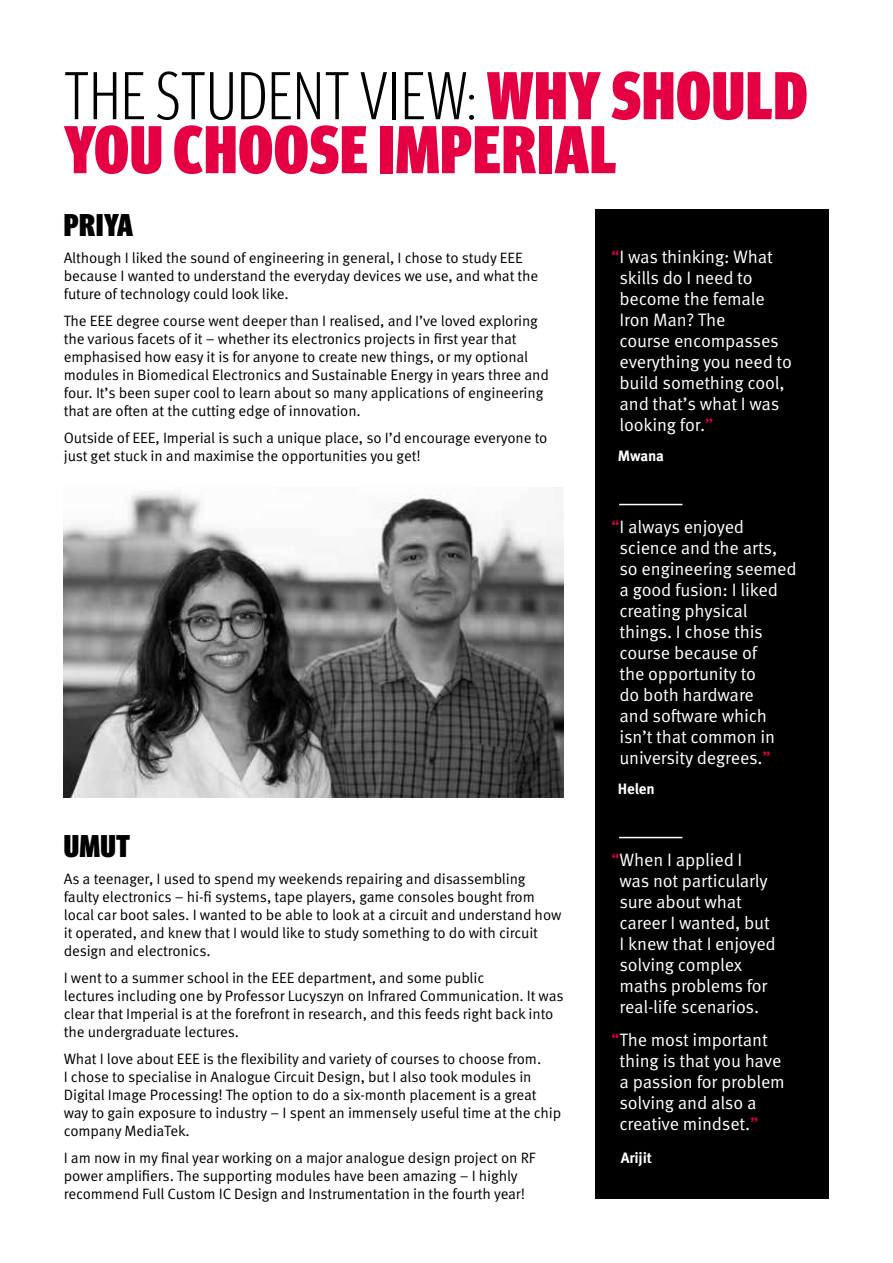
<style>
.page{position:relative;width:893px;height:1263px;background:#fff}
.page>*{position:absolute;margin:0;border:0;box-sizing:border-box;transform-origin:0 0}
.t1{font:900 67.5px/54px "Meta Headline Pro Comp";letter-spacing:.015em;color:#e50043}
.t2{font:900 31.5px "Meta Headline Pro Comp";letter-spacing:.015em;color:#000}
.t3{font:18px/21px "Meta Pro Norm";letter-spacing:-.01em;color:#fff}
.t4{font:15px/18px "Meta Pro Norm";letter-spacing:-.01em;color:#000}
.t5{font:700 15px "Meta Pro";letter-spacing:-.01em;color:#fff}
.s1{font-weight:300;color:#000}
.s2{color:#e50043}
</style>
<div class="page">
<img style="left:64px;top:492px;width:499px;height:305px">
<div style="left:595px;top:209px;width:234px;height:990px;background:#000"></div>
<hr style="left:619px;top:504px;width:63px;height:1px;background:#fff">
<hr style="left:619px;top:837px;width:63px;height:1px;background:#fff">
<h1 class="t1" style="left:64px;top:64px;width:745px"><span class="s1">THE STUDENT VIEW:</span> WHY SHOULD<br>YOU CHOOSE IMPERIAL</h1>
<h2 class="t2" style="left:64px;top:200px;width:71px">PRIYA</h2>
<p class="t4" style="left:64px;top:248px;width:476px">Although I liked the sound of engineering in general, I chose to study EEE because I wanted to understand the everyday devices we use, and what the future of technology could look like.</p>
<p class="t4" style="left:64px;top:311px;width:487px">The EEE degree course went deeper than I realised, and I’ve loved exploring the various facets of it – whether its electronics projects in first year that emphasised how easy it is for anyone to create new things, or my optional modules in Biomedical Electronics and Sustainable Energy in years three and four. It’s been super cool to learn about so many applications of engineering that are often at the cutting edge of innovation.</p>
<p class="t4" style="left:64px;top:428px;width:485px">Outside of EEE, Imperial is such a unique place, so I’d encourage everyone to just get stuck in and maximise the opportunities you get!</p>
<h2 class="t2" style="left:64px;top:821px;width:68px">UMUT</h2>
<p class="t4" style="left:64px;top:869px;width:499px">As a teenager, I used to spend my weekends repairing and disassembling faulty electronics – hi-fi systems, tape players, game consoles bought from local car boot sales. I wanted to be able to look at a circuit and understand how it operated, and knew that I would like to study something to do with circuit design and electronics.</p>
<p class="t4" style="left:64px;top:968px;width:501px">I went to a summer school in the EEE department, and some public<br>lectures including one by Professor Lucyszyn on Infrared Communication. It was clear that Imperial is at the forefront in research, and this feeds right back into the undergraduate lectures.</p>
<p class="t4" style="left:64px;top:1049px;width:499px">What I love about EEE is the flexibility and variety of courses to choose from.<br>I chose to specialise in Analogue Circuit Design, but I also took modules in Digital Image Processing! The option to do a six-month placement is a great way to gain exposure to industry – I spent an immensely useful time at the chip company MediaTek.</p>
<p class="t4" style="left:64px;top:1148px;width:473px">I am now in my final year working on a major analogue design project on RF power amplifiers. The supporting modules have been amazing – I highly recommend Full Custom IC Design and Instrumentation in the fourth year!</p>
<p class="t3" style="left:619px;top:245px;width:174px;text-indent:-8px"><span class="s2">“</span>I was thinking: What skills do I need to become the female<br>Iron Man? The<br>course encompasses everything you need to build something cool, and that’s what I was looking for.<span class="s2">”</span></p>
<p class="t5" style="left:618px;top:444px;width:48px">Mwana</p>
<p class="t3" style="left:619px;top:515px;width:179px;text-indent:-8px"><span class="s2">“</span>I always enjoyed science and the arts, so engineering seemed a good fusion: I liked creating physical things. I chose this course because of<br>the opportunity to<br>do both hardware<br>and software which isn’t that common in university degrees.<span class="s2">”</span></p>
<p class="t5" style="left:618px;top:777px;width:39px">Helen</p>
<p class="t3" style="left:619px;top:848px;width:158px;text-indent:-8px"><span class="s2">“</span>When I applied I was not particularly sure about what career I wanted, but<br>I knew that I enjoyed solving complex maths problems for real-life scenarios.</p>
<p class="t3" style="left:619px;top:1028px;width:167px;text-indent:-8px"><span class="s2">“</span>The most important thing is that you have a passion for problem solving and also a creative mindset.<span class="s2">”</span></p>
<p class="t5" style="left:621px;top:1146px;width:33px">Arijit</p>
</div>
